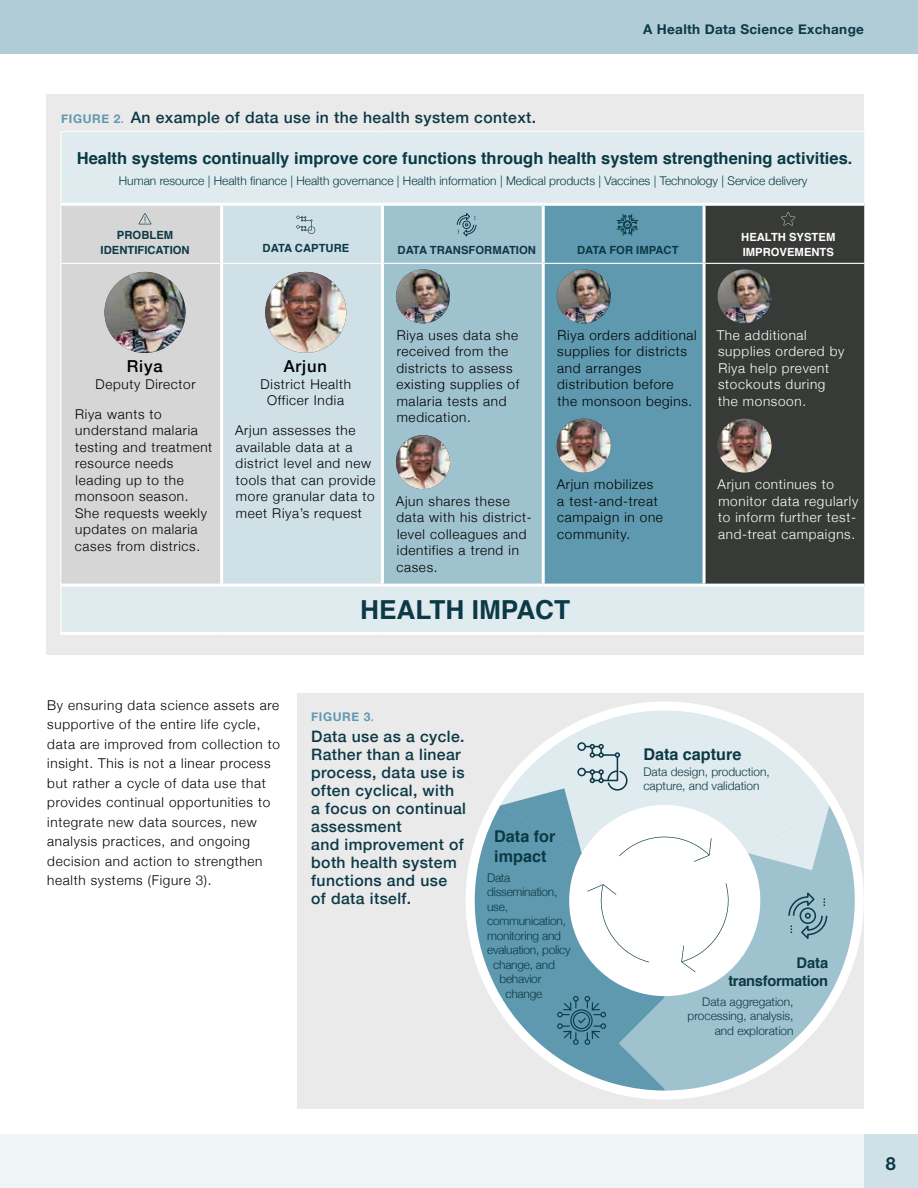
<style>
.page{position:relative;width:918px;height:1188px;background:#fff}
.page>*{position:absolute;margin:0;border:0;box-sizing:border-box;transform-origin:0 0}
.t1{font:700 26.25px "Helvetica";color:#0b3945}
.t2{font:700 18px "Helvetica Neue";color:#0b3945}
.t3{font:700 16.5px "Helvetica";color:#0b3945}
.t4{font:500 16.5px "Helvetica Neue";letter-spacing:.05em;color:#000}
.t5{font:700 16.2px/19.4px "Helvetica";color:#0b3945}
.t6{font:500 15.75px/18px "Helvetica Neue";letter-spacing:.025em;color:#0b3945}
.t7{font:700 14.7px/17.7px "Helvetica";letter-spacing:-.02em;color:#0b3945;text-align:right}
.t8{font:300 13.5px/16.5px "Helvetica Neue";letter-spacing:.05em;color:#000}
.t9{font:300 13.5px/16.5px "Helvetica Neue";letter-spacing:.05em;color:#fff}
.t10{font:700 13.5px "Helvetica Neue";letter-spacing:.025em;color:#0b3945}
.t11{font:300 12px "Helvetica Neue";color:#0b3945}
.t12{font:700 12px "Helvetica Neue";letter-spacing:.05em;color:#5f99af}
.t13{font:300 11.85px/14.5px "Helvetica Neue";color:#0b3945}
.t14{font:300 11.85px "Helvetica Neue";letter-spacing:-.02em;color:#0b3945}
.t15{font:700 11.25px/15px "Helvetica";color:#0b3945;text-align:center}
.t16{font:700 11.25px/15px "Helvetica";color:#fff}
.s1{font-weight:700;font-size:12px;color:#5f99af}
.s2{font-weight:300;font-style:italic;color:#5f99af}
.s3{font-weight:300;font-style:italic;font-size:15.75px}
</style>
<div class="page">
<div style="left:0;top:1134px;width:918px;height:54px;background:#eff5f7"></div>
<div style="left:0;top:0;width:918px;height:54px;background:#afccd7"></div>
<div style="left:864px;top:1134px;width:54px;height:54px;background:#cfe0e7"></div>
<div style="left:298px;top:693px;width:566px;height:415px;background:#eaeaeb"></div>
<div style="left:47px;top:94px;width:817px;height:560px;background:#eaeaeb"></div>
<div style="left:61px;top:133px;width:803px;height:498px;background:#dfebef"></div>
<div style="left:61px;top:206px;width:159px;height:378px;background:#d6d6d7"></div>
<div style="left:223px;top:206px;width:158px;height:378px;background:#cfe0e7"></div>
<div style="left:384px;top:206px;width:158px;height:378px;background:#9fc2cf"></div>
<div style="left:545px;top:206px;width:158px;height:378px;background:#5f99af"></div>
<div style="left:706px;top:206px;width:158px;height:378px;background:#373a36"></div>
<hr style="left:381px;top:264px;width:3px;height:320px;background:#fff">
<hr style="left:542px;top:264px;width:3px;height:320px;background:#fff">
<hr style="left:381px;top:206px;width:3px;height:57px;background:#fff">
<hr style="left:542px;top:206px;width:3px;height:57px;background:#fff">
<hr style="left:222px;top:263px;width:160px;height:1px;background:#fff">
<hr style="left:382px;top:263px;width:161px;height:1px;background:#fff">
<hr style="left:543px;top:263px;width:161px;height:1px;background:#fff">
<hr style="left:60px;top:204px;width:1px;height:59px;background:#fff">
<hr style="left:60px;top:263px;width:162px;height:1px;background:#fff">
<hr style="left:60px;top:264px;width:1px;height:321px;background:#fff">
<hr style="left:220px;top:206px;width:3px;height:57px;background:#fff">
<hr style="left:220px;top:264px;width:3px;height:320px;background:#fff">
<hr style="left:703px;top:206px;width:3px;height:57px;background:#fff">
<hr style="left:703px;top:264px;width:3px;height:320px;background:#fff">
<hr style="left:704px;top:263px;width:161px;height:1px;background:#fff">
<hr style="left:60px;top:131px;width:162px;height:1px;background:#fff">
<hr style="left:222px;top:131px;width:160px;height:1px;background:#fff">
<hr style="left:382px;top:131px;width:161px;height:1px;background:#fff">
<hr style="left:543px;top:131px;width:161px;height:1px;background:#fff">
<hr style="left:704px;top:131px;width:161px;height:1px;background:#fff">
<hr style="left:60px;top:132px;width:1px;height:72px;background:#fff">
<hr style="left:61px;top:203px;width:161px;height:3px;background:#fff">
<hr style="left:222px;top:203px;width:160px;height:3px;background:#fff">
<hr style="left:382px;top:203px;width:161px;height:3px;background:#fff">
<hr style="left:543px;top:203px;width:161px;height:3px;background:#fff">
<hr style="left:704px;top:203px;width:160px;height:3px;background:#fff">
<hr style="left:61px;top:584px;width:161px;height:3px;background:#fff">
<hr style="left:222px;top:584px;width:160px;height:3px;background:#fff">
<hr style="left:382px;top:584px;width:161px;height:3px;background:#fff">
<hr style="left:543px;top:584px;width:161px;height:3px;background:#fff">
<hr style="left:704px;top:584px;width:160px;height:3px;background:#fff">
<hr style="left:60px;top:632px;width:162px;height:3px;background:#fff">
<hr style="left:222px;top:632px;width:160px;height:3px;background:#fff">
<hr style="left:382px;top:632px;width:161px;height:3px;background:#fff">
<hr style="left:543px;top:632px;width:161px;height:3px;background:#fff">
<hr style="left:704px;top:632px;width:161px;height:3px;background:#fff">
<hr style="left:60px;top:585px;width:1px;height:47px;background:#fff">
<svg style="left:139px;top:213px;width:12px;height:11px"></svg>
<svg style="left:296px;top:216px;width:19px;height:18px"></svg>
<svg style="left:456px;top:212px;width:21px;height:26px"></svg>
<svg style="left:616px;top:214px;width:23px;height:22px"></svg>
<svg style="left:781px;top:212px;width:14px;height:14px"></svg>
<img style="left:105px;top:272px;width:81px;height:81px;border-radius:40px">
<img style="left:265px;top:272px;width:81px;height:81px;border-radius:40px">
<img style="left:396px;top:269px;width:54px;height:54px;border-radius:27px">
<img style="left:396px;top:435px;width:54px;height:54px;border-radius:27px">
<img style="left:557px;top:269px;width:54px;height:54px;border-radius:27px">
<img style="left:557px;top:419px;width:54px;height:54px;border-radius:27px">
<img style="left:718px;top:269px;width:54px;height:54px;border-radius:27px">
<img style="left:718px;top:419px;width:54px;height:54px;border-radius:27px">
<svg style="left:665px;top:806px;width:196px;height:285px;fill:#9fc2cf"></svg>
<svg style="left:468px;top:806px;width:197px;height:285px;fill:#5f99af"></svg>
<svg style="left:545px;top:704px;width:284px;height:149px;fill:#dfebef"></svg>
<div style="left:681px;top:883px;width:55px;height:89px;background:#fff"></div>
<div style="left:587px;top:884px;width:62px;height:78px;background:#fff"></div>
<svg style="left:747px;top:806px;width:82px;height:64px"></svg>
<svg style="left:619px;top:996px;width:47px;height:95px;background:#82afc0"></svg>
<svg style="left:500px;top:742px;width:212px;height:120px"></svg>
<svg style="left:788px;top:890px;width:40px;height:52px;background:#87acb8"></svg>
<svg style="left:557px;top:996px;width:49px;height:49px;background:#4f879b"></svg>
<p class="t10" style="left:643px;top:19px;width:222px">A Health Data Science Exchange</p>
<p class="t6" style="left:61px;top:107px;width:476px"><span class="s1">FIGURE 2</span><span class="s2">.</span> An example of data use in the health system context.</p>
<p class="t3" style="left:77px;top:144px;width:777px">Health systems continually improve core functions through health system strengthening activities.</p>
<p class="t11" style="left:119px;top:171px;width:690px">Human resource | Health finance | Health governance | Health information | Medical products | Vaccines | Technology | Service delivery</p>
<p class="t15" style="left:101px;top:228px;width:91px">PROBLEM<br>IDENTIFICATION</p>
<p class="t15" style="left:263px;top:241px;width:88px">DATA CAPTURE</p>
<p class="t15" style="left:398px;top:243px;width:140px">DATA TRANSFORMATION</p>
<p class="t15" style="left:577px;top:242px;width:103px">DATA FOR IMPACT</p>
<p class="t16" style="left:741px;top:229px;width:96px">HEALTH SYSTEM<br>IMPROVEMENTS</p>
<p class="t4" style="left:127px;top:353px;width:37px">Riya</p>
<p class="t8" style="left:95px;top:375px;width:102px">Deputy Director</p>
<p class="t8" style="left:75px;top:405px;width:139px">Riya wants to understand malaria testing and treatment resource needs leading up to the monsoon season.<br>She requests weekly updates on malaria cases from districs.</p>
<p class="t4" style="left:284px;top:353px;width:45px">Arjun</p>
<p class="t8" style="left:261px;top:375px;width:92px;text-align:center">District Health<br>Officer India</p>
<p class="t8" style="left:235px;top:421px;width:142px">Arjun assesses the available data at a district level and new tools that can provide more granular data to meet Riya’s request</p>
<p class="t8" style="left:396px;top:326px;width:124px">Riya uses data she received from the districts to assess existing supplies of malaria tests and medication.</p>
<p class="t8" style="left:396px;top:492px;width:137px">Ajun shares these data with his district&shy;level colleagues and identifies a trend in cases.</p>
<p class="t8" style="left:557px;top:326px;width:141px">Riya orders additional supplies for districts and arranges distribution before<br>the monsoon begins.</p>
<p class="t8" style="left:557px;top:475px;width:108px">Arjun mobilizes a test-and-treat campaign in one community.</p>
<h1 class="t1" style="left:360px;top:589px;width:212px">HEALTH IMPACT</h1>
<p class="t9" style="left:717px;top:326px;width:129px">The additional supplies ordered by<br>Riya help prevent stockouts during the monsoon.</p>
<p class="t9" style="left:717px;top:475px;width:142px">Arjun continues to monitor data regularly to inform further test&shy;and-treat campaigns.</p>
<p class="t8" style="left:47px;top:694px;width:234px;line-height:19.5px">By ensuring data science assets are supportive of the entire life cycle, data are improved from collection to insight. This is not a linear process but rather a cycle of data use that provides continual opportunities to integrate new data sources, new analysis practices, and ongoing decision and action to strengthen health systems (Figure 3).</p>
<p class="t12" style="left:311px;top:708px;width:66px">FIGURE 3<span class="s3">.</span></p>
<p class="t6" style="left:311px;top:726px;width:156px">Data use as a cycle.<br>Rather than a linear process, data use is often cyclical, with a focus on continual assessment<br>and improvement of both health system functions and use<br>of data itself.</p>
<p class="t5" style="left:494px;top:827px;width:63px">Data for impact</p>
<p class="t14" style="left:487px;top:868px;width:25px">Data</p>
<p class="t14" style="left:487px;top:882px;width:72px">dissemination,</p>
<p class="t14" style="left:487px;top:897px;width:22px">use,</p>
<p class="t14" style="left:487px;top:911px;width:80px">communication,</p>
<p class="t14" style="left:487px;top:926px;width:75px">monitoring and</p>
<p class="t14" style="left:487px;top:941px;width:85px">evaluation, policy</p>
<p class="t14" style="left:493px;top:955px;width:63px">change, and</p>
<p class="t14" style="left:499px;top:970px;width:44px">behavior</p>
<p class="t14" style="left:506px;top:984px;width:38px">change</p>
<p class="t5" style="left:643px;top:745px;width:99px">Data capture</p>
<p class="t13" style="left:643px;top:763px;width:128px">Data design, production, capture, and validation</p>
<p class="t7" style="left:728px;top:954px;width:101px">Data transformation</p>
<p class="t13" style="left:688px;top:993px;width:108px;text-align:right">Data aggregation, processing, analysis, and exploration</p>
<h2 class="t2" style="left:886px;top:1149px;width:12px">8</h2>
</div>
